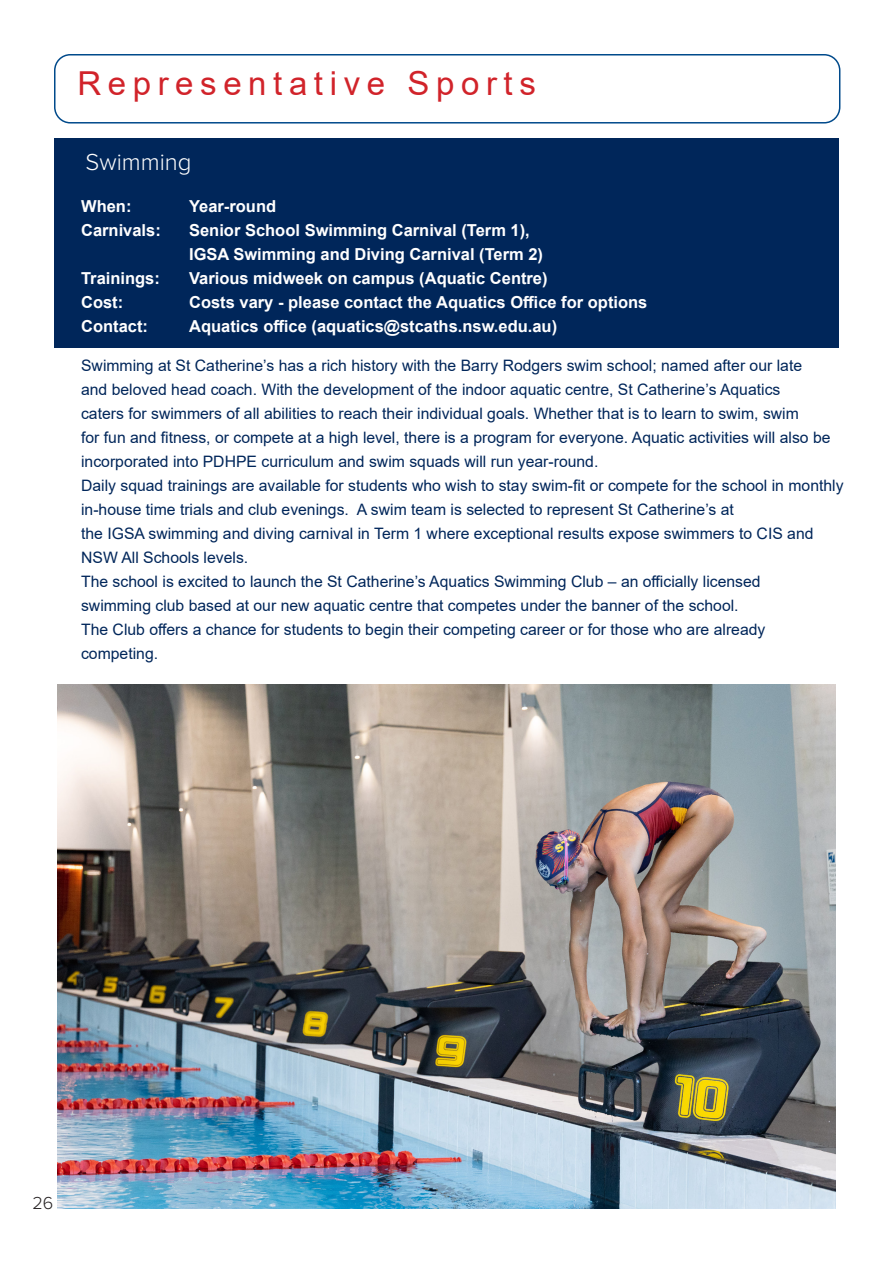
<style>
.page{position:relative;width:893px;height:1263px;background:#fff}
.page>*{position:absolute;margin:0;border:0;box-sizing:border-box;transform-origin:0 0}
.t1{font:33px "Arial";letter-spacing:.2em;color:#d1232a}
.Paragraph_Style_1{font:300 24px "Proxima Nova";color:#fff}
.t2{font:300 18px "Proxima Nova";color:#231f20}
.Paragraph_Style_1-2{font:700 16.5px "Arial";color:#fff}
.Paragraph_Style_1-3{font:15.75px/24px "Arial";color:#00265a}
</style>
<div class="page">
<div style="left:54px;top:138px;width:785px;height:210px;background:#00265a"></div>
<img style="left:58px;top:684px;width:777px;height:524px">
<div style="left:54px;top:54px;width:786px;height:70px;border:2px solid #004a8b;border-radius:16px"></div>
<p class="t1" style="left:77px;top:61px;width:460px">Representative Sports</p>
<p class="Paragraph_Style_1" style="left:86px;top:144px;width:107px">Swimming</p>
<p class="Paragraph_Style_1-2" style="left:81px;top:194px;width:52px">When:</p>
<p class="Paragraph_Style_1-2" style="left:189px;top:194px;width:89px">Year-round</p>
<p class="Paragraph_Style_1-2" style="left:81px;top:218px;width:81px">Carnivals:</p>
<p class="Paragraph_Style_1-2" style="left:189px;top:218px;width:342px">Senior School Swimming Carnival (Term 1),</p>
<p class="Paragraph_Style_1-2" style="left:189px;top:242px;width:355px">IGSA Swimming and Diving Carnival (Term 2)</p>
<p class="Paragraph_Style_1-2" style="left:81px;top:266px;width:80px">Trainings:</p>
<p class="Paragraph_Style_1-2" style="left:189px;top:266px;width:360px">Various midweek on campus (Aquatic Centre)</p>
<p class="Paragraph_Style_1-2" style="left:81px;top:290px;width:44px">Cost:</p>
<p class="Paragraph_Style_1-2" style="left:189px;top:290px;width:460px">Costs vary - please contact the Aquatics Office for options</p>
<p class="Paragraph_Style_1-2" style="left:81px;top:314px;width:68px">Contact:</p>
<p class="Paragraph_Style_1-2" style="left:189px;top:314px;width:370px">Aquatics office (aquatics@stcaths.nsw.edu.au)</p>
<p class="Paragraph_Style_1-3" style="left:81px;top:354px;width:722px">Swimming at St Catherine’s has a rich history with the Barry Rodgers swim school; named after our late</p>
<p class="Paragraph_Style_1-3" style="left:81px;top:378px;width:701px">and beloved head coach. With the development of the indoor aquatic centre, St Catherine’s Aquatics</p>
<p class="Paragraph_Style_1-3" style="left:81px;top:402px;width:719px">caters for swimmers of all abilities to reach their individual goals. Whether that is to learn to swim, swim</p>
<p class="Paragraph_Style_1-3" style="left:81px;top:426px;width:751px">for fun and fitness, or compete at a high level, there is a program for everyone. Aquatic activities will also be incorporated into PDHPE curriculum and swim squads will run year-round.</p>
<p class="Paragraph_Style_1-3" style="left:81px;top:474px;width:764px">Daily squad trainings are available for students who wish to stay swim-fit or compete for the school in monthly in-house time trials and club evenings. A swim team is selected to represent St Catherine’s at</p>
<p class="Paragraph_Style_1-3" style="left:81px;top:522px;width:734px">the IGSA swimming and diving carnival in Term 1 where exceptional results expose swimmers to CIS and</p>
<p class="Paragraph_Style_1-3" style="left:81px;top:546px;width:169px">NSW All Schools levels.</p>
<p class="Paragraph_Style_1-3" style="left:81px;top:570px;width:681px">The school is excited to launch the St Catherine’s Aquatics Swimming Club – an officially licensed</p>
<p class="Paragraph_Style_1-3" style="left:81px;top:594px;width:659px">swimming club based at our new aquatic centre that competes under the banner of the school.</p>
<p class="Paragraph_Style_1-3" style="left:81px;top:618px;width:686px">The Club offers a chance for students to begin their competing career or for those who are already</p>
<p class="Paragraph_Style_1-3" style="left:81px;top:642px;width:79px">competing.</p>
<p class="t2" style="left:33px;top:1190px;width:22px">26</p>
</div>
